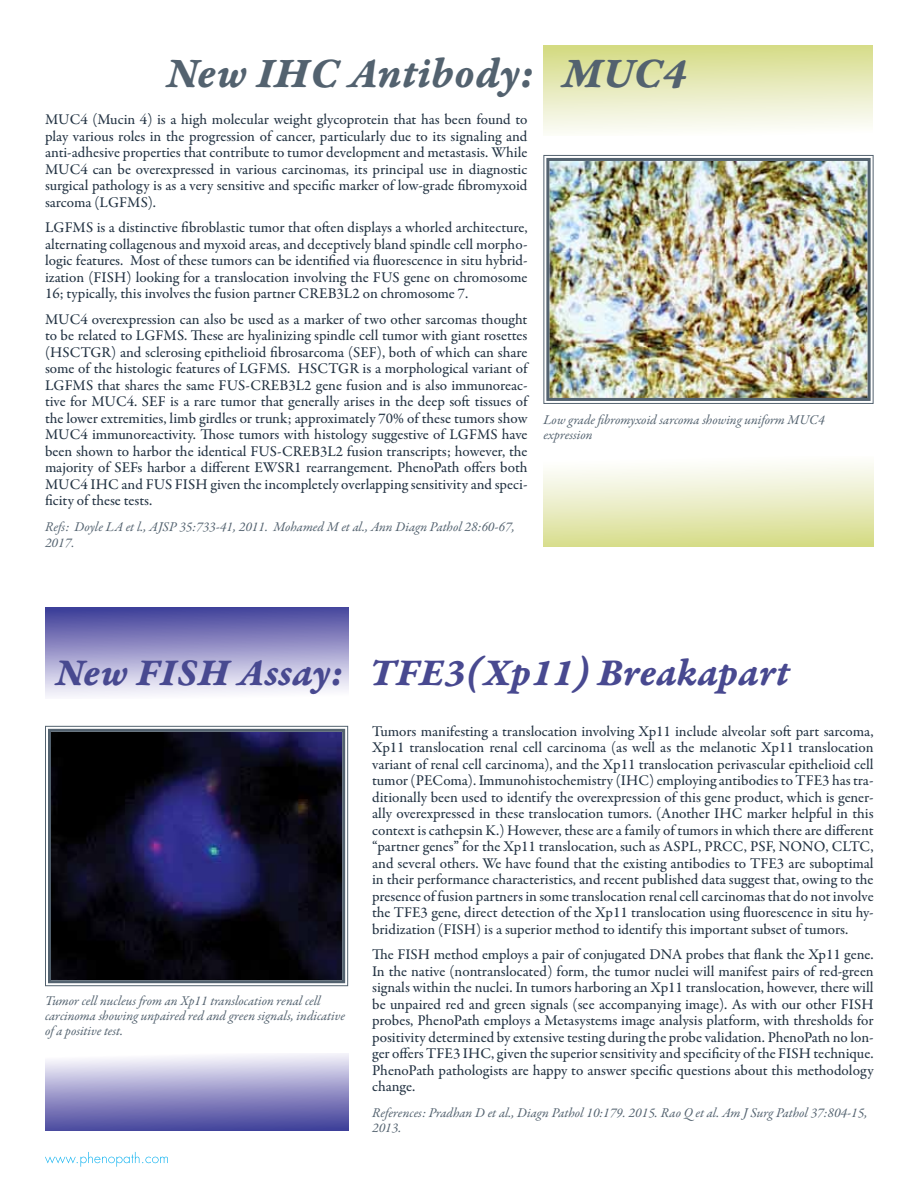
<style>
.page{position:relative;width:918px;height:1188px;background:#fff}
.page>*{position:absolute;margin:0;border:0;box-sizing:border-box;transform-origin:0 0}
.t1{font:45px "Garamond Premr Pro Bd It Capt";color:#53626f}
.t2{font:40.5px "Garamond Premr Pro Bd It Capt";color:#484990}
.t3{font:500 15px/16.5px "Garamond Premr Pro";color:#243444;text-align:justify}
.t4{font:italic 13.5px/15px "Garamond Premr Pro";color:#53626f}
.s1{font-style:normal}
</style>
<div class="page">
<svg style="left:45px;top:1152px;width:123px;height:15px"></svg>
<div style="left:45px;top:608px;width:303px;height:90px;background:linear-gradient(to bottom,#43409a,#fffeff)"></div>
<div style="left:543px;top:45px;width:330px;height:91px;background:linear-gradient(to bottom,#d5db85,#fefeff)"></div>
<div style="left:45px;top:1053px;width:303px;height:78px;background:linear-gradient(to bottom,#fcf9fe,#43419a)"></div>
<div style="left:543px;top:456px;width:331px;height:91px;background:linear-gradient(to bottom,#fff,#d6dc8a)"></div>
<img style="left:543px;top:155px;width:331px;height:249px">
<div style="left:546px;top:158px;width:325px;height:243px;border:3px solid #53626f"></div>
<svg style="left:45px;top:725px;width:304px;height:262px;background:#18182e"></svg>
<div style="left:48px;top:729px;width:297px;height:254px;border:3px solid #53626f"></div>
<h1 class="t1" style="left:167px;top:45px;width:521px">New IHC Antibody: MUC4</h1>
<p class="t3" style="left:45px;top:112px;width:484px">MUC4 (Mucin 4) is a high molecular weight glycoprotein that has been found to play various roles in the progression of cancer, particularly due to its signaling and anti-adhesive properties that contribute to tumor development and metastasis. While MUC4 can be overexpressed in various carcinomas, its principal use in diagnostic surgical pathology is as a very sensitive and specific marker of low-grade fibromyxoid sarcoma (LGFMS).</p>
<p class="t3" style="left:45px;top:220px;width:484px">LGFMS is a distinctive fibroblastic tumor that often displays a whorled architecture, alternating collagenous and myxoid areas, and deceptively bland spindle cell morpho&shy;logic features. Most of these tumors can be identified via fluorescence in situ hybrid&shy;ization (FISH) looking for a translocation involving the FUS gene on chromosome 16; typically, this involves the fusion partner CREB3L2 on chromosome 7.</p>
<p class="t3" style="left:45px;top:311px;width:484px">MUC4 overexpression can also be used as a marker of two other sarcomas thought to be related to LGFMS. These are hyalinizing spindle cell tumor with giant rosettes (HSCTGR) and sclerosing epithelioid fibrosarcoma (SEF), both of which can share some of the histologic features of LGFMS. HSCTGR is a morphological variant of LGFMS that shares the same FUS-CREB3L2 gene fusion and is also immunoreac&shy;tive for MUC4. SEF is a rare tumor that generally arises in the deep soft tissues of the lower extremities, limb girdles or trunk; approximately 70% of these tumors show MUC4 immunoreactivity. Those tumors with histology suggestive of LGFMS have been shown to harbor the identical FUS-CREB3L2 fusion transcripts; however, the majority of SEFs harbor a different EWSR1 rearrangement. PhenoPath offers both MUC4 IHC and FUS FISH given the incompletely overlapping sensitivity and speci&shy;ficity of these tests.</p>
<p class="t4" style="left:45px;top:519px;width:471px;line-height:16.5px">Refs: Doyle LA et l., AJSP 35:733-41, 2011. Mohamed M et al., Ann Diagn Pathol 28:60-67,<br>2017<span class="s1">.</span></p>
<p class="t4" style="left:543px;top:413px;width:283px">Low grade fibromyxoid sarcoma showing uniform MUC4 expression</p>
<h2 class="t2" style="left:56px;top:648px;width:736px">New FISH Assay: TFE3(Xp11) Breakapart</h2>
<p class="t4" style="left:45px;top:994px;width:301px">Tumor cell nucleus from an Xp11 translocation renal cell carcinoma showing unpaired red and green signals, indicative of a positive test.</p>
<p class="t3" style="left:372px;top:723px;width:503px">Tumors manifesting a translocation involving Xp11 include alveolar soft part sarcoma, Xp11 translocation renal cell carcinoma (as well as the melanotic Xp11 translocation variant of renal cell carcinoma), and the Xp11 translocation perivascular epithelioid cell tumor (PEComa). Immunohistochemistry (IHC) employing antibodies to TFE3 has tra&shy;ditionally been used to identify the overexpression of this gene product, which is gener&shy;ally overexpressed in these translocation tumors. (Another IHC marker helpful in this context is cathepsin K.) However, these are a family of tumors in which there are different “partner genes” for the Xp11 translocation, such as ASPL, PRCC, PSF, NONO, CLTC, and several others. We have found that the existing antibodies to TFE3 are suboptimal in their performance characteristics, and recent published data suggest that, owing to the presence of fusion partners in some translocation renal cell carcinomas that do not involve the TFE3 gene, direct detection of the Xp11 translocation using fluorescence in situ hy&shy;bridization (FISH) is a superior method to identify this important subset of tumors.</p>
<p class="t3" style="left:372px;top:946px;width:503px">The FISH method employs a pair of conjugated DNA probes that flank the Xp11 gene.<br>In the native (nontranslocated) form, the tumor nuclei will manifest pairs of red-green signals within the nuclei. In tumors harboring an Xp11 translocation, however, there will be unpaired red and green signals (see accompanying image). As with our other FISH probes, PhenoPath employs a Metasystems image analysis platform, with thresholds for positivity determined by extensive testing during the probe validation. PhenoPath no lon&shy;ger offers TFE3 IHC, given the superior sensitivity and specificity of the FISH technique.<br>PhenoPath pathologists are happy to answer specific questions about this methodology change.</p>
<p class="t4" style="left:372px;top:1106px;width:497px">References: Pradhan D et al., Diagn Pathol 10:179. 2015. Rao Q et al. Am J Surg Pathol 37:804-15,<br>2013.</p>
</div>
